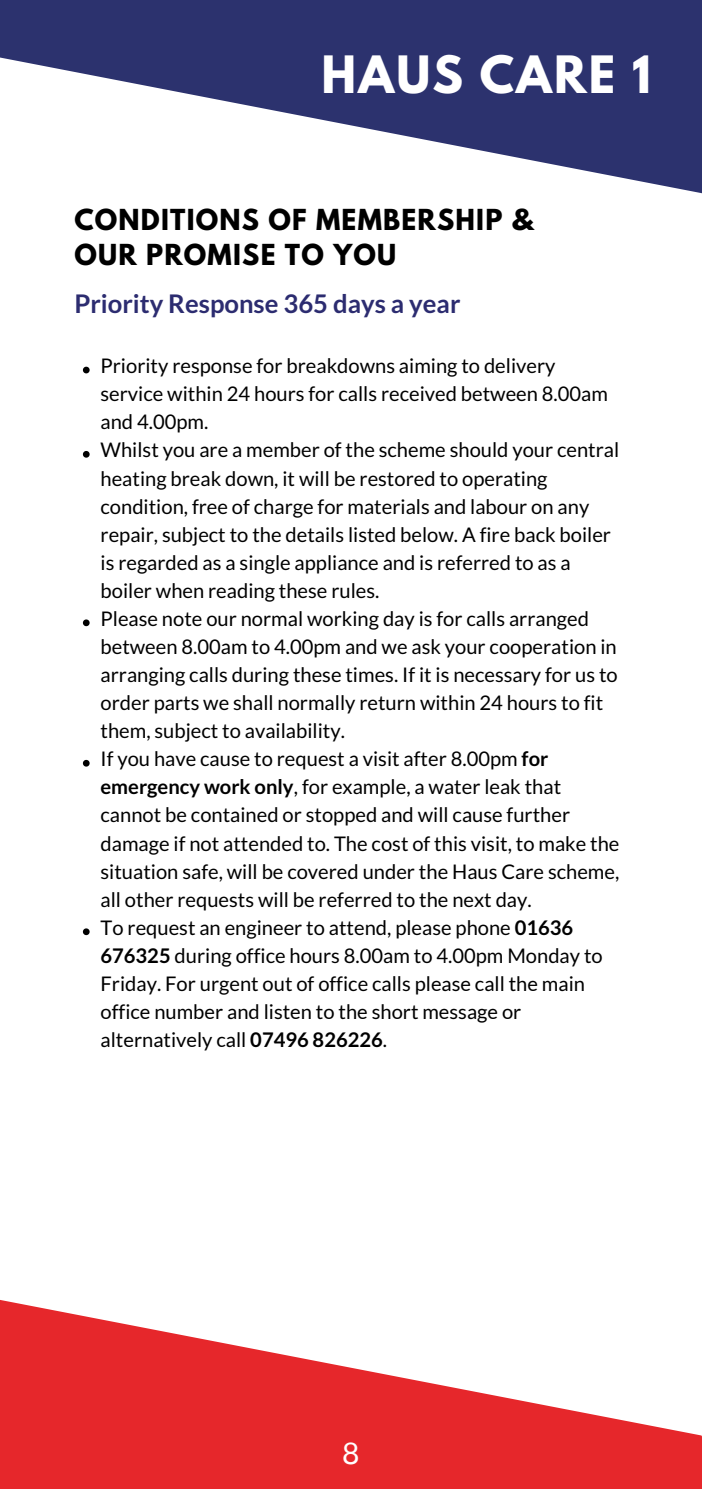
<style>
.page{position:relative;width:702px;height:1489px;background:#fff}
.page>*{position:absolute;margin:0;border:0;box-sizing:border-box;transform-origin:0 0}
.t1{font:700 45.5px "League Spartan";letter-spacing:.045em;color:#fff}
.t2{font:30px "Lato";color:#fff}
.t3{font:700 25.75px/35.5px "League Spartan";letter-spacing:.045em;color:#000}
.t4{font:700 25.75px "Lato";color:#2c2c70}
.t5{font:20.25px/28px "Lato";color:#000}
.s1{font-weight:700}
</style>
<div class="page">
<svg style="left:0;top:0;width:702px;height:193px;fill:#2c326e"></svg>
<svg style="left:0;top:1300px;width:702px;height:188px;fill:#e6272b"></svg>
<svg style="left:83px;top:366px;width:7px;height:7px"></svg>
<svg style="left:83px;top:451px;width:7px;height:6px"></svg>
<svg style="left:83px;top:619px;width:7px;height:7px"></svg>
<svg style="left:83px;top:759px;width:7px;height:7px"></svg>
<svg style="left:83px;top:928px;width:7px;height:7px"></svg>
<h1 class="t1" style="left:321px;top:39px;width:331px">HAUS CARE 1</h1>
<p class="t3" style="left:74px;top:201px;width:460px">CONDITIONS OF MEMBERSHIP &amp;<br>OUR PROMISE TO YOU</p>
<p class="t4" style="left:74px;top:289px;width:387px">Priority Response 365 days a year</p>
<p class="t5" style="left:100px;top:352px;width:520px">Priority response for breakdowns aiming to delivery service within 24 hours for calls received between 8.00am and 4.00pm.<br>Whilst you are a member of the scheme should your central heating break down, it will be restored to operating condition, free of charge for materials and labour on any repair, subject to the details listed below. A fire back boiler is regarded as a single appliance and is referred to as a boiler when reading these rules.<br>Please note our normal working day is for calls arranged between 8.00am to 4.00pm and we ask your cooperation in arranging calls during these times. If it is necessary for us to order parts we shall normally return within 24 hours to fit them, subject to availability.<br>If you have cause to request a visit after 8.00pm <span class="s1">for emergency work only</span>, for example, a water leak that cannot be contained or stopped and will cause further damage if not attended to. The cost of this visit, to make the situation safe, will be covered under the Haus Care scheme, all other requests will be referred to the next day.<br>To request an engineer to attend, please phone <span class="s1">01636<br>676325</span> during office hours 8.00am to 4.00pm Monday to Friday. For urgent out of office calls please call the main office number and listen to the short message or alternatively call <span class="s1">07496 826226</span>.</p>
<h2 class="t2" style="left:342px;top:1436px;width:19px">8</h2>
</div>
